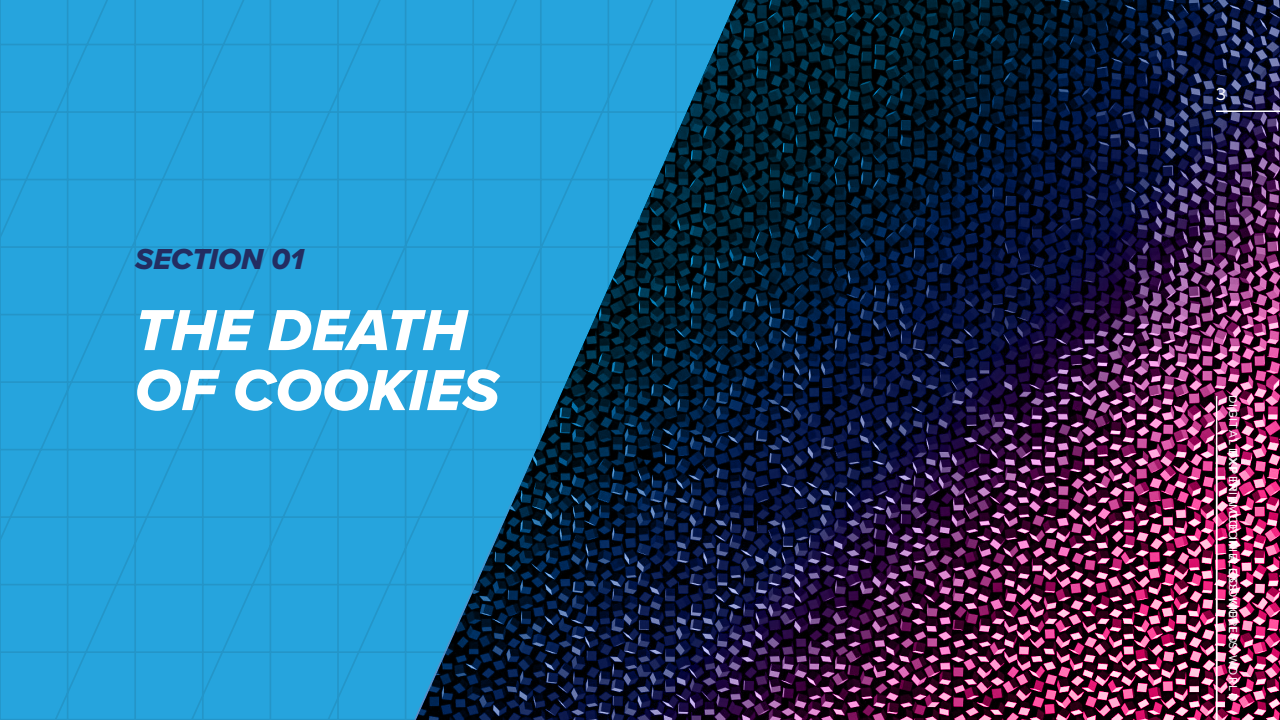
<style>
.page{position:relative;width:1280px;height:720px;background:#fff}
.page>*{position:absolute;margin:0;border:0;box-sizing:border-box;transform-origin:0 0}
.t1{font:60px/60px "Proxima Nova Extrabld It";letter-spacing:.01em;color:#fff}
.t2{font:30px "Proxima Nova Extrabld It";letter-spacing:.005em;color:#232d61}
.t3{font:18px "Proxima Nova";color:#fff}
.t4{font:12px "Proxima Nova";letter-spacing:.1em;color:#fff}
</style>
<div class="page">
<svg style="left:0;top:0;width:414px;height:720px;background:#25a3db"></svg>
<img style="left:414px;top:0;width:866px;height:720px">
<hr style="left:1216px;top:396px;width:1px;height:324px;background:#fff">
<hr style="left:1216px;top:110px;width:64px;height:2px;background:#fff">
<h2 class="t2" style="left:135px;top:237px;width:170px">SECTION 01</h2>
<h1 class="t1" style="left:135px;top:299px;width:365px">THE DEATH<br>OF COOKIES</h1>
<h3 class="t3" style="left:1216px;top:81px;width:12px">3</h3>
<p class="t4" style="left:1242px;top:395px;width:64px;rotate:90deg">DIGITAL E</p>
<p class="t4" style="left:1242px;top:476px;width:227px;rotate:90deg">ERIEMCE IN A COOKIELESS WORLD</p>
<p class="t4" style="left:1242px;top:448px;width:197px;rotate:90deg">DXP IN A COOKIELESS WORLD</p>
</div>
